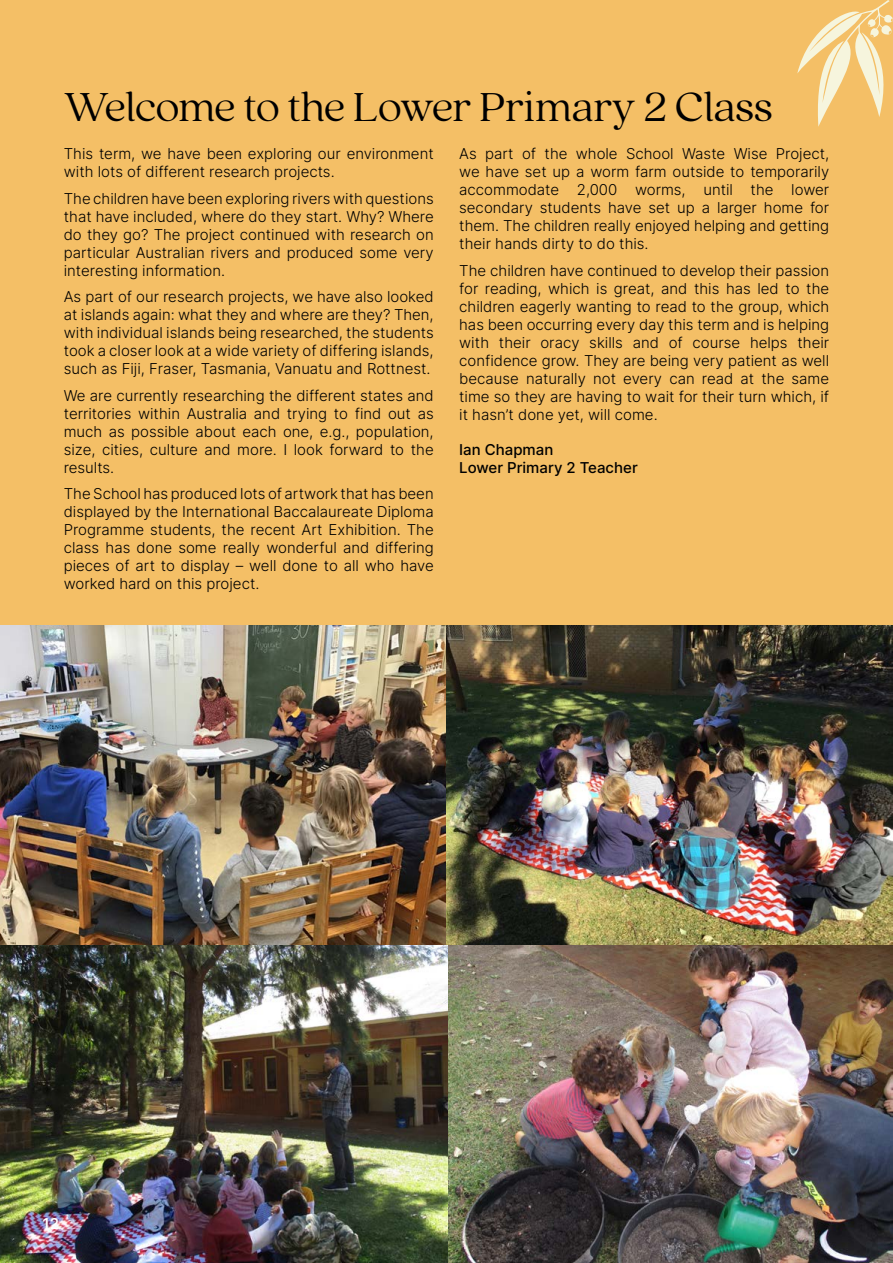
<style>
.page{position:relative;width:893px;height:1263px;background:#fff}
.page>*{position:absolute;margin:0;border:0;box-sizing:border-box;transform-origin:0 0}
.t1{font:300 45px "Quincy CF";color:#000}
.t2{font:300 15px/18px "Inter";color:#000;text-align:justify}
.t3{font:500 15px/18px "Inter";color:#000}
.t4{font:600 15px "Inter";color:#fff}
</style>
<div class="page">
<div style="left:0;top:0;width:893px;height:680px;background:#f4bf66"></div>
<svg style="left:797px;top:0;width:96px;height:127px"></svg>
<img style="left:0;top:625px;width:893px;height:638px">
<h1 class="t1" style="left:64px;top:81px;width:710px">Welcome to the Lower Primary 2 Class</h1>
<p class="t2" style="left:64px;top:144px;width:371px">This term, we have been exploring our environment with lots of different research projects.</p>
<p class="t2" style="left:64px;top:189px;width:371px">The children have been exploring rivers with questions that have included, where do they start. Why? Where do they go? The project continued with research on particular Australian rivers and produced some very interesting information.</p>
<p class="t2" style="left:64px;top:287px;width:371px">As part of our research projects, we have also looked at islands again: what they and where are they? Then, with individual islands being researched, the students took a closer look at a wide variety of differing islands, such as Fiji, Fraser, Tasmania, Vanuatu and Rottnest.</p>
<p class="t2" style="left:64px;top:386px;width:371px">We are currently researching the different states and territories within Australia and trying to find out as much as possible about each one, e.g., population, size, cities, culture and more. I look forward to the results.</p>
<p class="t2" style="left:64px;top:484px;width:371px">The School has produced lots of artwork that has been displayed by the International Baccalaureate Diploma Programme students, the recent Art Exhibition. The class has done some really wonderful and differing pieces of art to display – well done to all who have worked hard on this project.</p>
<p class="t2" style="left:459px;top:144px;width:371px">As part of the whole School Waste Wise Project, we have set up a worm farm outside to temporarily accommodate 2,000 worms, until the lower secondary students have set up a larger home for them. The children really enjoyed helping and getting their hands dirty to do this.</p>
<p class="t2" style="left:459px;top:261px;width:371px">The children have continued to develop their passion for reading, which is great, and this has led to the children eagerly wanting to read to the group, which has been occurring every day this term and is helping with their oracy skills and of course helps their confidence grow. They are being very patient as well because naturally not every can read at the same time so they are having to wait for their turn which, if it hasn’t done yet, will come.</p>
<p class="t3" style="left:459px;top:440px;width:180px">Ian Chapman<br>Lower Primary 2 Teacher</p>
<p class="t4" style="left:43px;top:1212px;width:18px">12</p>
</div>
